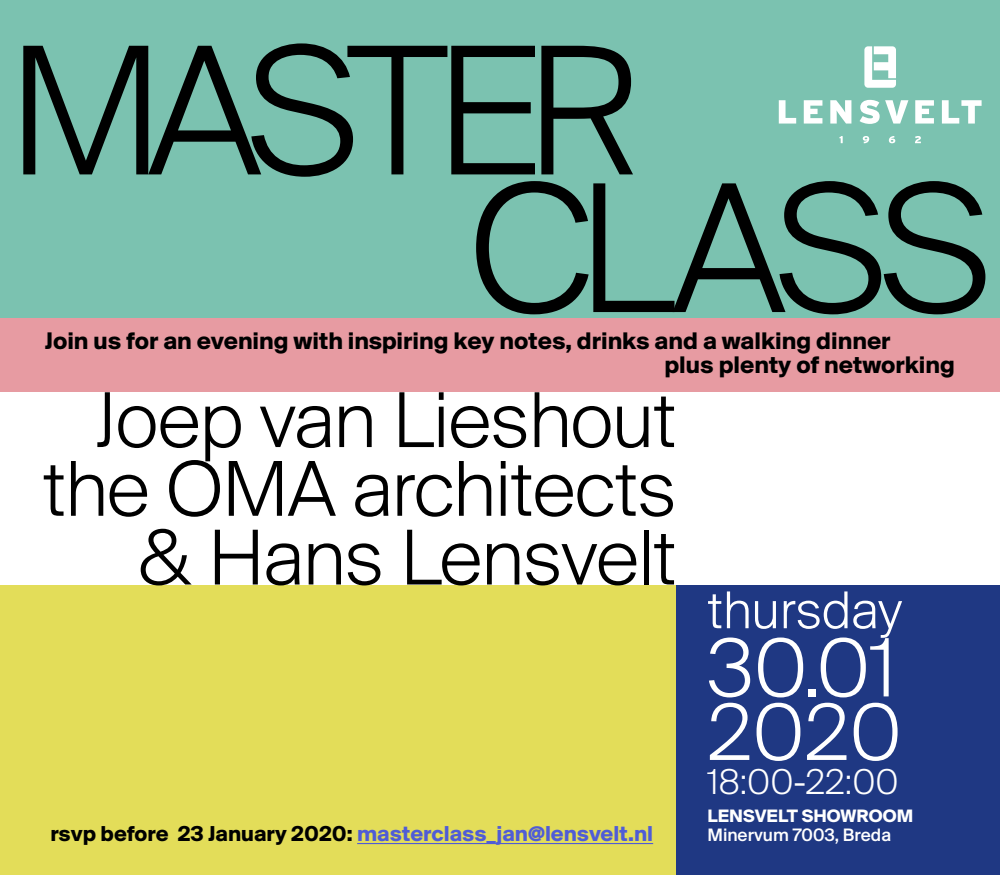
<style>
.page{position:relative;width:1000px;height:875px;background:#fff}
.page>*{position:absolute;margin:0;border:0;box-sizing:border-box;transform-origin:0 0}
.t1{font:300 193.75px/137.6px "Suisse BP Intl";letter-spacing:-.06em;color:#000}
.t2{font:300 87.12px "Suisse BP Intl";color:#fff}
.t3{font:300 84.75px "Suisse BP Intl";color:#fff}
.t4{font:300 82.5px/68.8px "Suisse BP Intl";letter-spacing:-.01em;color:#000;text-align:right}
.t5{font:300 55.38px "Suisse BP Intl";color:#fff}
.t6{font:300 37.38px "Suisse BP Intl";color:#fff}
.t7{font:700 25px/23.8px "Suisse BP Intl";color:#000}
.t8{font:700 22.5px "Suisse BP Intl";color:#4f5cd6}
.t9{font:500 18.75px "Suisse BP Intl";color:#fff}
.t10{font:700 18.75px "Suisse BP Intl";color:#fff}
.s1{color:#000}
</style>
<div class="page">
<div style="left:0;top:315px;width:1000px;height:77px;background:#e79ba2"></div>
<div style="left:0;top:585px;width:678px;height:290px;background:#e3dd59"></div>
<div style="left:0;top:0;width:1000px;height:318px;background:#7bc2b0"></div>
<div style="left:677px;top:585px;width:323px;height:290px;background:#1f3883"></div>
<svg style="left:779px;top:100px;width:17px;height:24px"></svg>
<svg style="left:830px;top:100px;width:21px;height:24px"></svg>
<svg style="left:860px;top:100px;width:48px;height:24px"></svg>
<svg style="left:942px;top:100px;width:40px;height:24px"></svg>
<svg style="left:804px;top:100px;width:18px;height:24px"></svg>
<svg style="left:915px;top:100px;width:19px;height:24px"></svg>
<svg style="left:839px;top:136px;width:82px;height:7px"></svg>
<svg style="left:864px;top:46px;width:32px;height:42px"></svg>
<hr style="left:357px;top:843px;width:296px;height:1px;background:#4f5cd6">
<h1 class="t1" style="left:469px;top:38px;width:522px;text-indent:-461px">MASTER<br>CLASS</h1>
<p class="t7" style="left:664px;top:328px;width:292px;text-indent:-619px">Join us for an evening with inspiring key notes, drinks and a walking dinner<br>plus plenty of networking</p>
<h3 class="t4" style="left:43px;top:384px;width:635px">Joep van Lieshout the OMA architects &amp; Hans Lensvelt</h3>
<p class="t8" style="left:50px;top:821px;width:604px"><span class="s1">rsvp before 23 January 2020:</span> masterclass_jan@lensvelt.nl</p>
<h3 class="t5" style="left:708px;top:577px;width:196px">thursday</h3>
<h2 class="t2" style="left:708px;top:616px;width:191px">30.01</h2>
<h3 class="t3" style="left:708px;top:682px;width:196px">2020</h3>
<h3 class="t6" style="left:708px;top:759px;width:193px">18:00-22:00</h3>
<p class="t10" style="left:708px;top:805px;width:207px">LENSVELT SHOWROOM</p>
<p class="t9" style="left:708px;top:824px;width:185px">Minervum 7003, Breda</p>
</div>
